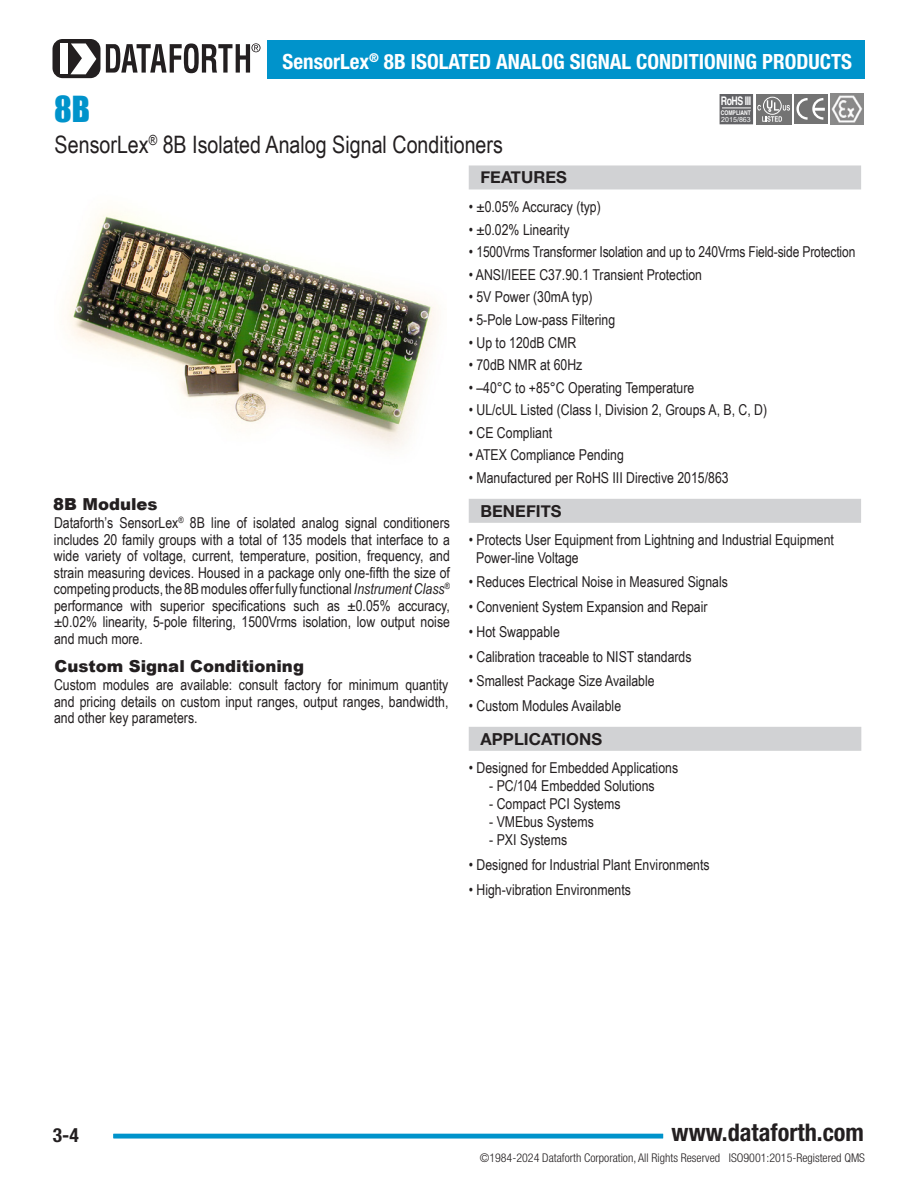
<style>
.page{position:relative;width:918px;height:1188px;background:#fff}
.page>*{position:absolute;margin:0;border:0;box-sizing:border-box;transform-origin:0 0}
.t1{font:33px "Impact";color:#0093cb}
.t2{font:700 condensed 24.3px "Helvetica Neue LT Std";color:#231f20}
.t3{font:24px "Arial Narrow";color:#231f20}
.t4{font:700 condensed 21px "Helvetica Neue LT Std";color:#fff}
.t5{font:700 condensed 19.5px "Helvetica Neue LT Std";color:#231f20}
.t6{font:900 16.5px "Arial";color:#231f20}
.t7{font:700 16.5px "Helvetica Neue";letter-spacing:.005em;color:#231f20}
.t8{font:15px/16.5px "Arial Narrow";color:#231f20;text-align:justify}
.t9{font:300 condensed 12px "Helvetica Neue LT Std";color:#231f20}
.t10{font:700 11.85px "Helvetica";letter-spacing:-.05em;color:#fff;scale:.74 1}
.t11{font:6.9px "Arial Narrow";color:#fdfefe;scale:1.25 1}
.t12{font:700 6.45px "Helvetica";color:#fff;scale:.79 1}
.s1{font-style:italic}
</style>
<div class="page">
<div style="left:56px;top:40px;width:810px;height:39px;background:#0093cb"></div>
<hr style="left:113px;top:1134px;width:550px;height:4px;background:#0093cb">
<div style="left:52px;top:38px;width:215px;height:50px;background:#fff"></div>
<div style="left:53px;top:39px;width:47px;height:39px;background:#231f20;border-radius:10px"></div>
<div style="left:61px;top:43px;width:7px;height:31px;background:#fff"></div>
<svg style="left:70px;top:43px;width:26px;height:31px"></svg>
<svg style="left:106px;top:43px;width:155px;height:30px"></svg>
<div style="left:794px;top:94px;width:34px;height:30px;background:#737373"></div>
<div style="left:756px;top:94px;width:35px;height:30px;background:#737373"></div>
<svg style="left:757px;top:97px;width:68px;height:25px"></svg>
<div style="left:720px;top:95px;width:33px;height:29px;background:#636366"></div>
<div style="left:720px;top:94px;width:33px;height:30px;border:1px solid #636366"></div>
<svg style="left:722px;top:108px;width:29px;height:1px"></svg>
<img style="left:831px;top:94px;width:33px;height:30px">
<img style="left:67px;top:210px;width:369px;height:240px">
<div style="left:469px;top:165px;width:392px;height:24px;background:#d1d2d4"></div>
<div style="left:469px;top:499px;width:392px;height:24px;background:#d1d2d4"></div>
<div style="left:469px;top:727px;width:392px;height:24px;background:#d1d2d4"></div>
<p class="t1" style="left:54px;top:84px;width:37px">8B</p>
<h3 class="t4" style="left:283px;top:49px;width:571px">SensorLex<sup>®</sup> 8B ISOLATED ANALOG SIGNAL CONDITIONING PRODUCTS</h3>
<p class="t10" style="left:721px;top:92px;width:43px">RoHS III</p>
<p class="t12" style="left:721px;top:108px;width:40px">COMPLIANT</p>
<h3 class="t4" style="left:314px;top:49px;width:540px">INDUSTRIAL ANALOG SIGNAL CONDITIONING PRODUCTS - SCM8B</h3>
<p class="t11" style="left:721px;top:114px;width:25px">2015/863</p>
<p class="t3" style="left:55px;top:127px;width:450px">SensorLex<sup>®</sup> 8B Isolated Analog Signal Conditioners</p>
<p class="t6" style="left:53px;top:493px;width:106px">8B Modules</p>
<p class="t8" style="left:54px;top:514px;width:398px">Dataforth’s SensorLex<sup>®</sup> 8B line of isolated analog signal conditioners includes 20 family groups with a total of 135 models that interface to a wide variety of voltage, current, temperature, position, frequency, and strain measuring devices. Housed in a package only one-fifth the size of competing products, the 8B modules offer fully functional <span class="s1">Instrument Class</span><sup>® </sup>performance with superior specifications such as ±0.05% accuracy, ±0.02% linearity, 5-pole filtering, 1500Vrms isolation, low output noise and much more.</p>
<p class="t6" style="left:55px;top:654px;width:251px">Custom Signal Conditioning</p>
<p class="t8" style="left:54px;top:676px;width:396px">Custom modules are available: consult factory for minimum quantity and pricing details on custom input ranges, output ranges, bandwidth, and other key parameters.</p>
<p class="t7" style="left:480px;top:165px;width:88px">FEATURES</p>
<p class="t8" style="left:469px;top:198px;width:134px">• ±0.05% Accuracy (typ)</p>
<p class="t8" style="left:469px;top:220px;width:102px">• ±0.02% Linearity</p>
<p class="t8" style="left:469px;top:243px;width:388px">• 1500Vrms Transformer Isolation and up to 240Vrms Field-side Protection</p>
<p class="t8" style="left:469px;top:266px;width:235px">• ANSI/IEEE C37.90.1 Transient Protection</p>
<p class="t8" style="left:469px;top:288px;width:125px">• 5V Power (30mA typ)</p>
<p class="t8" style="left:469px;top:311px;width:148px">• 5-Pole Low-pass Filtering</p>
<p class="t8" style="left:469px;top:333px;width:109px">• Up to 120dB CMR</p>
<p class="t8" style="left:469px;top:356px;width:115px">• 70dB NMR at 60Hz</p>
<p class="t8" style="left:469px;top:379px;width:227px">• –40°C to +85°C Operating Temperature</p>
<p class="t8" style="left:469px;top:401px;width:300px">• UL/cUL Listed (Class I, Division 2, Groups A, B, C, D)</p>
<p class="t8" style="left:469px;top:424px;width:85px">• CE Compliant</p>
<p class="t8" style="left:469px;top:446px;width:157px">• ATEX Compliance Pending</p>
<p class="t8" style="left:469px;top:469px;width:262px">• Manufactured per RoHS III Directive 2015/863</p>
<p class="t7" style="left:480px;top:498px;width:83px">BENEFITS</p>
<p class="t8" style="left:476px;top:530px;width:359px;line-height:18px;text-indent:-8px">• Protects User Equipment from Lightning and Industrial Equipment<br>Power-line Voltage</p>
<p class="t8" style="left:469px;top:573px;width:261px">• Reduces Electrical Noise in Measured Signals</p>
<p class="t8" style="left:469px;top:598px;width:240px">• Convenient System Expansion and Repair</p>
<p class="t8" style="left:469px;top:623px;width:93px">• Hot Swappable</p>
<p class="t8" style="left:469px;top:647px;width:224px">• Calibration traceable to NIST standards</p>
<p class="t8" style="left:469px;top:672px;width:187px">• Smallest Package Size Available</p>
<p class="t8" style="left:469px;top:697px;width:154px">• Custom Modules Available</p>
<p class="t7" style="left:480px;top:726px;width:123px">APPLICATIONS</p>
<p class="t8" style="left:469px;top:759px;width:211px">• Designed for Embedded Applications</p>
<p class="t8" style="left:489px;top:777px;width:167px">- PC/104 Embedded Solutions</p>
<p class="t8" style="left:489px;top:795px;width:133px">- Compact PCI Systems</p>
<p class="t8" style="left:489px;top:813px;width:106px">- VMEbus Systems</p>
<p class="t8" style="left:489px;top:831px;width:79px">- PXI Systems</p>
<p class="t8" style="left:469px;top:856px;width:242px">• Designed for Industrial Plant Environments</p>
<p class="t8" style="left:469px;top:881px;width:164px">• High-vibration Environments</p>
<h3 class="t5" style="left:53px;top:1123px;width:27px">3-4</h3>
<h2 class="t2" style="left:672px;top:1118px;width:194px">www.dataforth.com</h2>
<p class="t9" style="left:480px;top:1151px;width:387px">©1984-2024 Dataforth Corporation, All Rights Reserved ISO9001:2015-Registered QMS</p>
</div>
